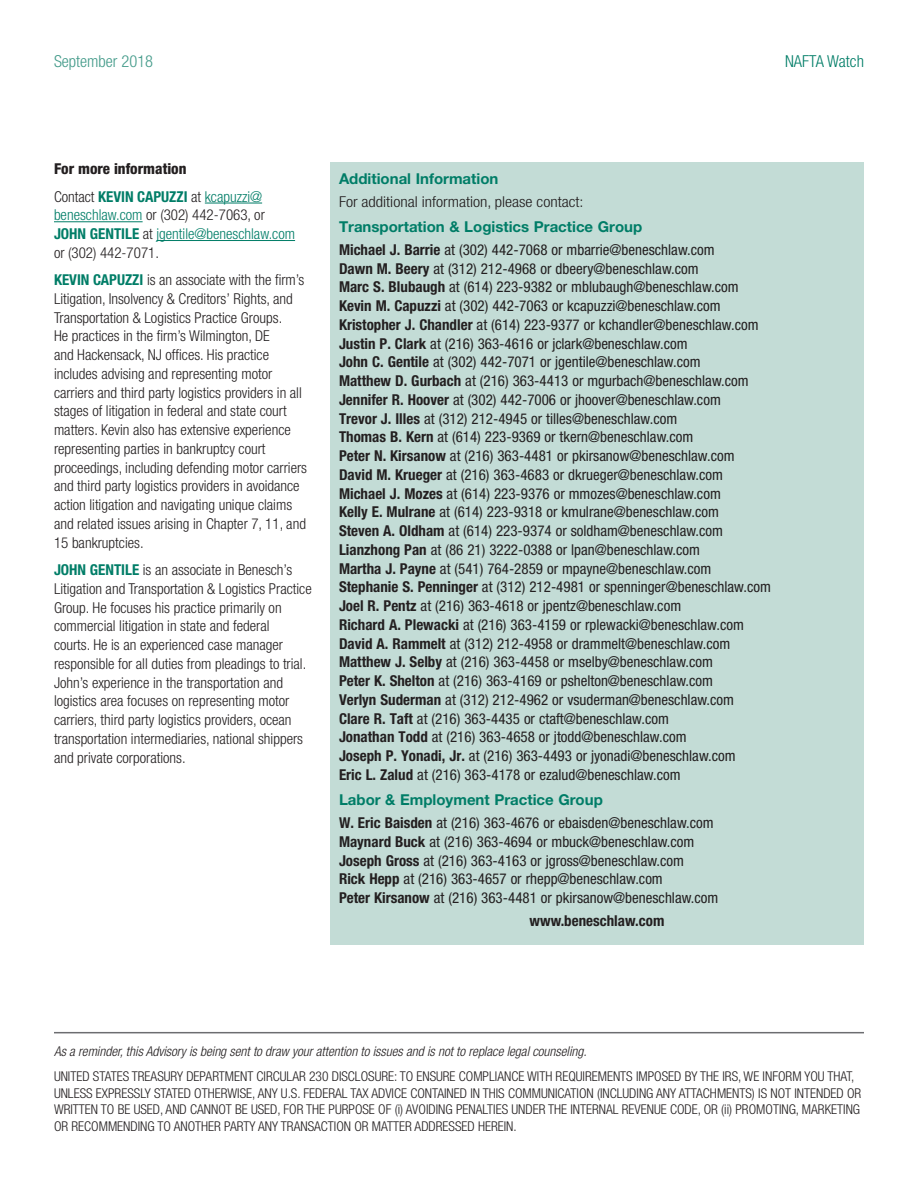
<style>
.page{position:relative;width:918px;height:1188px;background:#fff}
.page>*{position:absolute;margin:0;border:0;box-sizing:border-box;transform-origin:0 0}
.t1{font:300 condensed 16.5px "Helvetica Neue";color:#449b8a}
.t2{font:300 condensed 16.5px "Helvetica Neue";color:#007d67}
.t3{font:condensed 15px/18.8px "Helvetica Neue";color:#231f20}
.t4{font:300 condensed 15px/18.8px "Helvetica Neue";color:#231f20}
.t5{font:300 condensed 15px/18.8px "Helvetica Neue";color:#007d67}
.t6{font:800 condensed 15px/27.5px "Helvetica Neue";color:#231f20}
.t7{font:300 condensed 15px "Helvetica Neue";color:#231f20;scale:1.1 1}
.t8{font:700 15px "Helvetica Neue";color:#007d67}
.t9{font:700 condensed 15px "Helvetica Neue";color:#231f20}
.t10{font:300 condensed 13.5px/16.5px "Helvetica Neue";color:#231f20}
.t11{font:italic 300 condensed 13.5px "Helvetica Neue";color:#231f20}
.s1{font-weight:300}
.s2{font-weight:700;color:#007d67}
.s3{font-weight:300;color:#007d67}
.s4{color:#231f20}
.s5{font-weight:700}
.s6{font-weight:700;font-stretch:normal;color:#007d67}
</style>
<div class="page">
<hr style="left:54px;top:1032px;width:810px;height:1px;background:#6c6d70">
<hr style="left:205px;top:203px;width:57px;height:1px;background:#007d67">
<hr style="left:54px;top:221px;width:89px;height:1px;background:#007d67">
<hr style="left:156px;top:240px;width:139px;height:1px;background:#007d67">
<div style="left:330px;top:162px;width:534px;height:783px;background:#c3dcd6"></div>
<p class="t1" style="left:54px;top:52px;width:101px">September 2018</p>
<p class="t2" style="left:785px;top:52px;width:80px">NAFTA Watch</p>
<p class="t6" style="left:54px;top:155px;width:210px">For more information<br><span class="s1">Contact</span> <span class="s2">KEVIN CAPUZZI</span> <span class="s1">at</span> <span class="s3">kcapuzzi@</span></p>
<p class="t5" style="left:54px;top:205px;width:243px">beneschlaw.com <span class="s4">or (302) 442-7063, or<br></span><span class="s5">JOHN GENTILE</span> <span class="s4">at</span> jgentile@beneschlaw.com <span class="s4">or (302) 442-7071.</span></p>
<p class="t4" style="left:54px;top:270px;width:255px"><span class="s2">KEVIN CAPUZZI</span> is an associate with the firm’s Litigation, Insolvency &amp; Creditors’ Rights, and Transportation &amp; Logistics Practice Groups.<br>He practices in the firm’s Wilmington, DE<br>and Hackensack, NJ offices. His practice includes advising and representing motor carriers and third party logistics providers in all stages of litigation in federal and state court matters. Kevin also has extensive experience representing parties in bankruptcy court proceedings, including defending motor carriers and third party logistics providers in avoidance action litigation and navigating unique claims and related issues arising in Chapter 7, 11, and 15 bankruptcies.</p>
<p class="t4" style="left:54px;top:560px;width:259px"><span class="s2">JOHN GENTILE</span> is an associate in Benesch’s Litigation and Transportation &amp; Logistics Practice Group. He focuses his practice primarily on commercial litigation in state and federal<br>courts. He is an experienced case manager responsible for all duties from pleadings to trial.<br>John’s experience in the transportation and logistics area focuses on representing motor carriers, third party logistics providers, ocean transportation intermediaries, national shippers and private corporations.</p>
<p class="t8" style="left:339px;top:169px;width:161px">Additional Information</p>
<p class="t7" style="left:339px;top:193px;width:224px">For additional information, please contact:</p>
<p class="t3" style="left:339px;top:215px;width:377px;line-height:23.1px"><span class="s6">Transportation &amp; Logistics Practice Group<br></span><span class="s5">Michael J. Barrie</span> at (302) 442-7068 or mbarrie@beneschlaw.com</p>
<p class="t3" style="left:339px;top:259px;width:433px"><span class="s5">Dawn M. Beery</span> at (312) 212-4968 or dbeery@beneschlaw.com<br><span class="s5">Marc S. Blubaugh</span> at (614) 223-9382 or mblubaugh@beneschlaw.com <span class="s5">Kevin M. Capuzzi</span> at (302) 442-7063 or kcapuzzi@beneschlaw.com <span class="s5">Kristopher J. Chandler</span> at (614) 223-9377 or kchandler@beneschlaw.com <span class="s5">Justin P. Clark</span> at (216) 363-4616 or jclark@beneschlaw.com<br><span class="s5">John C. Gentile</span> at (302) 442-7071 or jgentile@beneschlaw.com<br><span class="s5">Matthew D. Gurbach</span> at (216) 363-4413 or mgurbach@beneschlaw.com <span class="s5">Jennifer R. Hoover</span> at (302) 442-7006 or jhoover@beneschlaw.com<br><span class="s5">Trevor J. Illes</span> at (312) 212-4945 or tilles@beneschlaw.com<br><span class="s5">Thomas B. Kern</span> at (614) 223-9369 or tkern@beneschlaw.com<br><span class="s5">Peter N. Kirsanow</span> at (216) 363-4481 or pkirsanow@beneschlaw.com <span class="s5">David M. Krueger</span> at (216) 363-4683 or dkrueger@beneschlaw.com <span class="s5">Michael J. Mozes</span> at (614) 223-9376 or mmozes@beneschlaw.com<br><span class="s5">Kelly E. Mulrane</span> at (614) 223-9318 or kmulrane@beneschlaw.com<br><span class="s5">Steven A. Oldham</span> at (614) 223-9374 or soldham@beneschlaw.com <span class="s5">Lianzhong Pan</span> at (86 21) 3222-0388 or lpan@beneschlaw.com<br><span class="s5">Martha J. Payne</span> at (541) 764-2859 or mpayne@beneschlaw.com <span class="s5">Stephanie S. Penninger</span> at (312) 212-4981 or spenninger@beneschlaw.com <span class="s5">Joel R. Pentz</span> at (216) 363-4618 or jpentz@beneschlaw.com<br><span class="s5">Richard A. Plewacki</span> at (216) 363-4159 or rplewacki@beneschlaw.com <span class="s5">David A. Rammelt</span> at (312) 212-4958 or drammelt@beneschlaw.com <span class="s5">Matthew J. Selby</span> at (216) 363-4458 or mselby@beneschlaw.com<br><span class="s5">Peter K. Shelton</span> at (216) 363-4169 or pshelton@beneschlaw.com<br><span class="s5">Verlyn Suderman</span> at (312) 212-4962 or vsuderman@beneschlaw.com<br><span class="s5">Clare R. Taft</span> at (216) 363-4435 or ctaft@beneschlaw.com<br><span class="s5">Jonathan Todd</span> at (216) 363-4658 or jtodd@beneschlaw.com<br><span class="s5">Joseph P. Yonadi, Jr.</span> at (216) 363-4493 or jyonadi@beneschlaw.com<br><span class="s5">Eric L. Zalud</span> at (216) 363-4178 or ezalud@beneschlaw.com</p>
<p class="t3" style="left:339px;top:788px;width:376px;line-height:23.1px"><span class="s6">Labor &amp; Employment Practice Group<br></span><span class="s5">W. Eric Baisden</span> at (216) 363-4676 or ebaisden@beneschlaw.com</p>
<p class="t3" style="left:339px;top:832px;width:381px"><span class="s5">Maynard Buck</span> at (216) 363-4694 or mbuck@beneschlaw.com <span class="s5">Joseph Gross</span> at (216) 363-4163 or jgross@beneschlaw.com<br><span class="s5">Rick Hepp</span> at (216) 363-4657 or rhepp@beneschlaw.com<br><span class="s5">Peter Kirsanow</span> at (216) 363-4481 or pkirsanow@beneschlaw.com</p>
<p class="t9" style="left:530px;top:912px;width:136px">www.beneschlaw.com</p>
<p class="t11" style="left:54px;top:1043px;width:534px">As a reminder, this Advisory is being sent to draw your attention to issues and is not to replace legal counseling.</p>
<p class="t10" style="left:54px;top:1068px;width:809px">UNITED STATES TREASURY DEPARTMENT CIRCULAR 230 DISCLOSURE: TO ENSURE COMPLIANCE WITH REQUIREMENTS IMPOSED BY THE IRS, WE INFORM YOU THAT, UNLESS EXPRESSLY STATED OTHERWISE, ANY U.S. FEDERAL TAX ADVICE CONTAINED IN THIS COMMUNICATION (INCLUDING ANY ATTACHMENTS) IS NOT INTENDED OR WRITTEN TO BE USED, AND CANNOT BE USED, FOR THE PURPOSE OF (i) AVOIDING PENALTIES UNDER THE INTERNAL REVENUE CODE, OR (ii) PROMOTING, MARKETING OR RECOMMENDING TO ANOTHER PARTY ANY TRANSACTION OR MATTER ADDRESSED HEREIN.</p>
</div>
